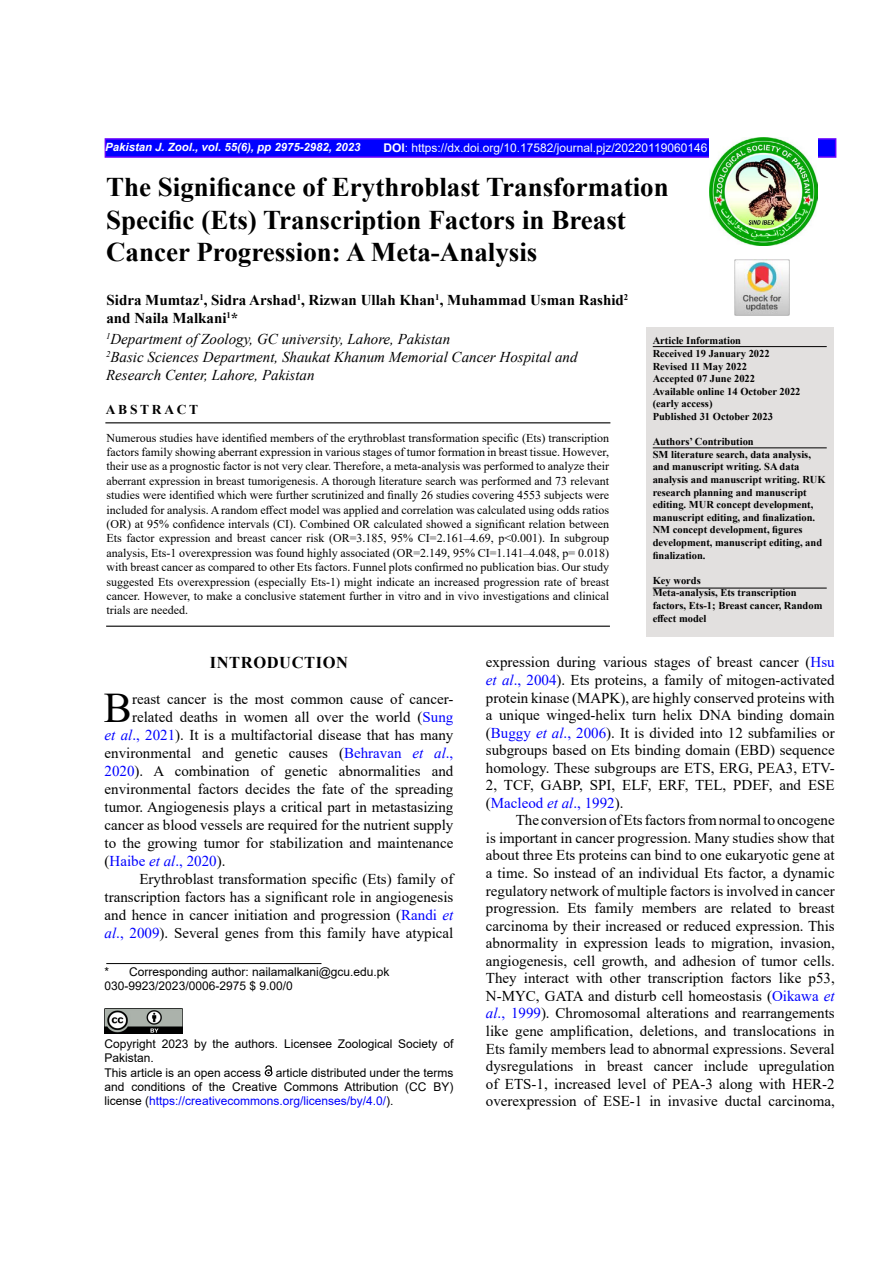
<style>
.page{position:relative;width:893px;height:1263px;background:#fff}
.page>*{position:absolute;margin:0;border:0;box-sizing:border-box;transform-origin:0 0}
.t1{font:42.15px "Times New Roman";color:#000}
.t2{font:700 27px/32.4px "Times New Roman";color:#000}
.t3{font:700 16.5px "Times New Roman";letter-spacing:.035em;color:#000}
.t4{font:15px/17.5px "Times New Roman";color:#000;text-align:justify}
.t5{font:italic 15px/18px "Times New Roman";color:#000}
.t6{font:700 15px/18px "Times New Roman";color:#000}
.t7{font:15px "Times New Roman";color:#00f}
.t8{font:700 13.5px "Times New Roman";letter-spacing:.2em;color:#000}
.t9{font:12px/14.4px "Times New Roman";color:#000;text-align:justify}
.t10{font:12px/14.4px "Arial";color:#000}
.t11{font:12px "Arial";color:#fff}
.t12{font:italic 700 11.4px "Arial";color:#fff}
.t13{font:700 10.5px/12.6px "Times New Roman";color:#000}
.s1{font-weight:700}
.s2{color:#00f}
.s3{font-style:italic;color:#00f}
.s4{color:#000}
.s5{font-style:italic}
</style>
<div class="page">
<div style="left:105px;top:138px;width:731px;height:20px;background:#00f;border:2px solid #60f"></div>
<img style="left:709px;top:138px;width:108px;height:108px">
<div style="left:646px;top:327px;width:187px;height:310px;background:#e2e0df"></div>
<hr style="left:653px;top:447px;width:174px;height:1px;background:#000">
<hr style="left:105px;top:422px;width:505px;height:1px;background:#000">
<hr style="left:106px;top:626px;width:504px;height:1px;background:#000">
<hr style="left:653px;top:346px;width:174px;height:1px;background:#000">
<img style="left:105px;top:1009px;width:77px;height:24px">
<svg style="left:265px;top:1065px;width:7px;height:11px"></svg>
<hr style="left:106px;top:963px;width:215px;height:1px;background:#000">
<hr style="left:653px;top:588px;width:174px;height:1px;background:#000">
<img style="left:734px;top:260px;width:56px;height:55px">
<p class="t12" style="left:105px;top:139px;width:257px">Pakistan J. Zool., vol. 55(6), pp 2975-2982, 2023</p>
<p class="t11" style="left:383px;top:139px;width:326px"><span class="s1">DOI</span>: https://dx.doi.org/10.17582/journal.pjz/20220119060146</p>
<h2 class="t2" style="left:106px;top:170px;width:564px">The Significance of Erythroblast Transformation<br>Specific (Ets) Transcription Factors in Breast<br>Cancer Progression: A Meta-Analysis</h2>
<p class="t6" style="left:106px;top:290px;width:523px">Sidra Mumtaz<sup>1</sup>, Sidra Arshad<sup>1</sup>, Rizwan Ullah Khan<sup>1</sup>, Muhammad Usman Rashid<sup>2 </sup>and Naila Malkani<sup>1</sup>*</p>
<p class="t5" style="left:106px;top:329px;width:473px"><sup>1</sup>Department of Zoology, GC university, Lahore, Pakistan<br><sup>2</sup>Basic Sciences Department, Shaukat Khanum Memorial Cancer Hospital and<br>Research Center, Lahore, Pakistan</p>
<p class="t13" style="left:653px;top:334px;width:149px">Article Information<br>Received 19 January 2022<br>Revised 11 May 2022<br>Accepted 07 June 2022<br>Available online 14 October 2022 (early access)<br>Published 31 October 2023</p>
<p class="t13" style="left:653px;top:435px;width:174px">Authors’ Contribution<br>SM literature search, data analysis, and manuscript writing. SA data analysis and manuscript writing. RUK research planning and manuscript editing. MUR concept development, manuscript editing, and finalization.<br>NM concept development, figures development, manuscript editing, and finalization.</p>
<p class="t13" style="left:653px;top:574px;width:171px">Key words<br>Meta-analysis, Ets transcription factors, Ets-1; Breast cancer, Random effect model</p>
<p class="t8" style="left:106px;top:400px;width:94px">ABSTRACT</p>
<p class="t9" style="left:107px;top:430px;width:504px">Numerous studies have identified members of the erythroblast transformation specific (Ets) transcription factors family showing aberrant expression in various stages of tumor formation in breast tissue. However, their use as a prognostic factor is not very clear. Therefore, a meta-analysis was performed to analyze their aberrant expression in breast tumorigenesis. A thorough literature search was performed and 73 relevant studies were identified which were further scrutinized and finally 26 studies covering 4553 subjects were included for analysis. A random effect model was applied and correlation was calculated using odds ratios (OR) at 95% confidence intervals (CI). Combined OR calculated showed a significant relation between Ets factor expression and breast cancer risk (OR=3.185, 95% CI=2.161–4.69, p&lt;0.001). In subgroup analysis, Ets-1 overexpression was found highly associated (OR=2.149, 95% CI=1.141–4.048, p= 0.018) with breast cancer as compared to other Ets factors. Funnel plots confirmed no publication bias. Our study suggested Ets overexpression (especially Ets-1) might indicate an increased progression rate of breast cancer. However, to make a conclusive statement further in vitro and in vivo investigations and clinical trials are needed.</p>
<p class="t3" style="left:210px;top:651px;width:140px">INTRODUCTION</p>
<h1 class="t1" style="left:104px;top:678px;width:30px">B</h1>
<p class="t4" style="left:132px;top:690px;width:323px">reast cancer is the most common cause of cancer-</p>
<p class="t4" style="left:132px;top:708px;width:323px">related deaths in women all over the world (<span class="s2">Sung</span></p>
<p class="t4" style="left:105px;top:726px;width:350px"><span class="s3">et al</span><span class="s2">., 2021</span>). It is a multifactorial disease that has many</p>
<p class="t4" style="left:105px;top:744px;width:350px">environmental and genetic causes (<span class="s2">Behravan</span> <span class="s3">et al</span><span class="s2">.,</span></p>
<p class="t4" style="left:105px;top:762px;width:350px"><span class="s2">2020</span>). A combination of genetic abnormalities and</p>
<p class="t4" style="left:105px;top:780px;width:350px">environmental factors decides the fate of the spreading</p>
<p class="t4" style="left:105px;top:798px;width:350px">tumor. Angiogenesis plays a critical part in metastasizing</p>
<p class="t4" style="left:105px;top:816px;width:350px">cancer as blood vessels are required for the nutrient supply</p>
<p class="t4" style="left:105px;top:834px;width:350px">to the growing tumor for stabilization and maintenance</p>
<p class="t7" style="left:105px;top:851px;width:122px"><span class="s4">(</span>Haibe <span class="s5">et al</span>., 2020<span class="s4">).</span></p>
<p class="t4" style="left:139px;top:870px;width:316px">Erythroblast transformation specific (Ets) family of</p>
<p class="t4" style="left:105px;top:888px;width:350px">transcription factors has a significant role in angiogenesis</p>
<p class="t4" style="left:105px;top:906px;width:350px">and hence in cancer initiation and progression (<span class="s2">Randi</span> <span class="s3">et</span></p>
<p class="t4" style="left:105px;top:924px;width:350px"><span class="s3">al</span><span class="s2">., 2009</span>). Several genes from this family have atypical</p>
<p class="t10" style="left:105px;top:964px;width:286px">* Corresponding author: nailamalkani@gcu.edu.pk<br>030-9923/2023/0006-2975 $ 9.00/0</p>
<p class="t10" style="left:105px;top:1036px;width:350px">Copyright 2023 by the authors. Licensee Zoological Society of Pakistan.<br>This article is an open access article distributed under the terms and conditions of the Creative Commons Attribution (CC BY) license (<span class="s2">https://creativecommons.org/licenses/by/4.0/</span>).</p>
<p class="t4" style="left:486px;top:653px;width:350px">expression during various stages of breast cancer (<span class="s2">Hsu </span><span class="s3">et al</span><span class="s2">., 2004</span>). Ets proteins, a family of mitogen-activated protein kinase (MAPK), are highly conserved proteins with a unique winged-helix turn helix DNA binding domain (<span class="s2">Buggy</span> <span class="s3">et al</span><span class="s2">., 2006</span>). It is divided into 12 subfamilies or subgroups based on Ets binding domain (EBD) sequence homology. These subgroups are ETS, ERG, PEA3, ETV-2, TCF, GABP, SPI, ELF, ERF, TEL, PDEF, and ESE (<span class="s2">Macleod</span> <span class="s3">et al</span><span class="s2">., 1992</span>).</p>
<p class="t4" style="left:486px;top:811px;width:350px;text-indent:30px">The conversion of Ets factors from normal to oncogene is important in cancer progression. Many studies show that about three Ets proteins can bind to one eukaryotic gene at a time. So instead of an individual Ets factor, a dynamic regulatory network of multiple factors is involved in cancer progression. Ets family members are related to breast carcinoma by their increased or reduced expression. This abnormality in expression leads to migration, invasion, angiogenesis, cell growth, and adhesion of tumor cells.<br>They interact with other transcription factors like p53, N-MYC, GATA and disturb cell homeostasis (<span class="s2">Oikawa</span> <span class="s3">et al</span><span class="s2">., 1999</span>). Chromosomal alterations and rearrangements like gene amplification, deletions, and translocations in Ets family members lead to abnormal expressions. Several dysregulations in breast cancer include upregulation of ETS-1, increased level of PEA-3 along with HER-2 overexpression of ESE-1 in invasive ductal carcinoma,</p>
</div>
